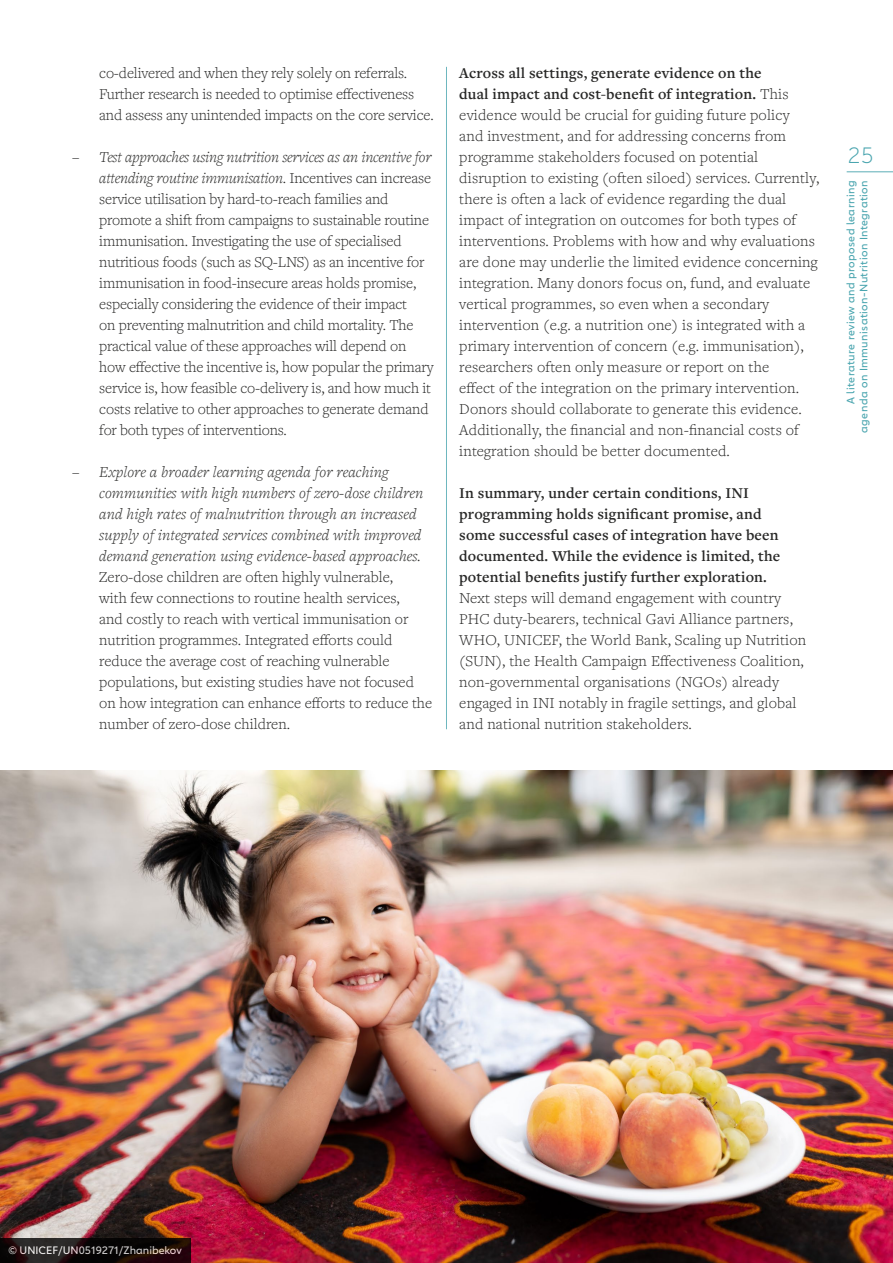
<style>
.page{position:relative;width:893px;height:1263px;background:#fff}
.page>*{position:absolute;margin:0;border:0;box-sizing:border-box;transform-origin:0 0}
.t1{font:300 21.6px "Carnero";color:#4aa5af}
.t2{font:300 15.75px/21px "Freight Text Pro";letter-spacing:.005em;color:#282827}
.t3{font:italic 300 15.75px/21px "Freight Text Pro";letter-spacing:.01em;color:#282827}
.t4{font:600 15.6px/21px "Freight Text Pro";letter-spacing:.01em;color:#282827}
.t5{font:10.5px/12.8px "Carnero";letter-spacing:.04em;color:#4aa5af;text-align:right}
.t6{font:10.5px "Carnero";color:#fff}
.s1{font-style:italic}
.s2{font-style:normal}
.s3{font-weight:300;font-size:15.75px}
</style>
<div class="page">
<hr style="left:446px;top:67px;width:1px;height:662px;background:#6eb7bf">
<img style="left:0;top:771px;width:893px;height:492px">
<svg style="left:0;top:1238px;width:190px;height:25px;background:#180e0e"></svg>
<hr style="left:847px;top:172px;width:46px;height:1px;background:#5caeb7">
<p class="t2" style="left:99px;top:62px;width:336px">co-delivered and when they rely solely on referrals.<br>Further research is needed to optimise effectiveness and assess any unintended impacts on the core service.</p>
<p class="t2" style="left:99px;top:146px;width:336px;text-indent:-27px">– <span class="s1">Test approaches using nutrition services as an incentive for attending routine immunisation</span>. Incentives can increase service utilisation by hard-to-reach families and promote a shift from campaigns to sustainable routine immunisation. Investigating the use of specialised nutritious foods (such as SQ-LNS) as an incentive for immunisation in food-insecure areas holds promise, especially considering the evidence of their impact<br>on preventing malnutrition and child mortality. The practical value of these approaches will depend on how effective the incentive is, how popular the primary service is, how feasible co-delivery is, and how much it costs relative to other approaches to generate demand for both types of interventions.</p>
<p class="t3" style="left:99px;top:461px;width:326px;text-indent:-27px"><span class="s2">–</span> Explore a broader learning agenda for reaching communities with high numbers of zero-dose children and high rates of malnutrition through an increased supply of integrated services combined with improved demand generation using evidence-based approaches.</p>
<p class="t2" style="left:99px;top:566px;width:334px">Zero-dose children are often highly vulnerable,<br>with few connections to routine health services,<br>and costly to reach with vertical immunisation or nutrition programmes. Integrated efforts could reduce the average cost of reaching vulnerable populations, but existing studies have not focused on how integration can enhance efforts to reduce the number of zero-dose children.</p>
<p class="t4" style="left:459px;top:62px;width:331px">Across all settings, generate evidence on the dual impact and cost-benefit of integration. <span class="s3">This</span></p>
<p class="t2" style="left:459px;top:104px;width:362px">evidence would be crucial for guiding future policy<br>and investment, and for addressing concerns from programme stakeholders focused on potential disruption to existing (often siloed) services. Currently, there is often a lack of evidence regarding the dual impact of integration on outcomes for both types of interventions. Problems with how and why evaluations are done may underlie the limited evidence concerning integration. Many donors focus on, fund, and evaluate vertical programmes, so even when a secondary intervention (e.g. a nutrition one) is integrated with a primary intervention of concern (e.g. immunisation), researchers often only measure or report on the<br>effect of the integration on the primary intervention.<br>Donors should collaborate to generate this evidence.<br>Additionally, the financial and non-financial costs of integration should be better documented.</p>
<p class="t4" style="left:459px;top:482px;width:323px">In summary, under certain conditions, INI programming holds significant promise, and some successful cases of integration have been documented. While the evidence is limited, the potential benefits justify further exploration.</p>
<p class="t2" style="left:459px;top:587px;width:349px">Next steps will demand engagement with country PHC duty-bearers, technical Gavi Alliance partners, WHO, UNICEF, the World Bank, Scaling up Nutrition (SUN), the Health Campaign Effectiveness Coalition, non-governmental organisations (NGOs) already engaged in INI notably in fragile settings, and global and national nutrition stakeholders.</p>
<h1 class="t1" style="left:848px;top:142px;width:27px">25</h1>
<p class="t5" style="left:844px;top:433px;width:254px;rotate:-90deg">A literature review and proposed learning agenda on Immunisation-Nutrition Integration</p>
<p class="t6" style="left:9px;top:1244px;width:175px">© UNICEF/UN0519271/Zhanibekov</p>
</div>
